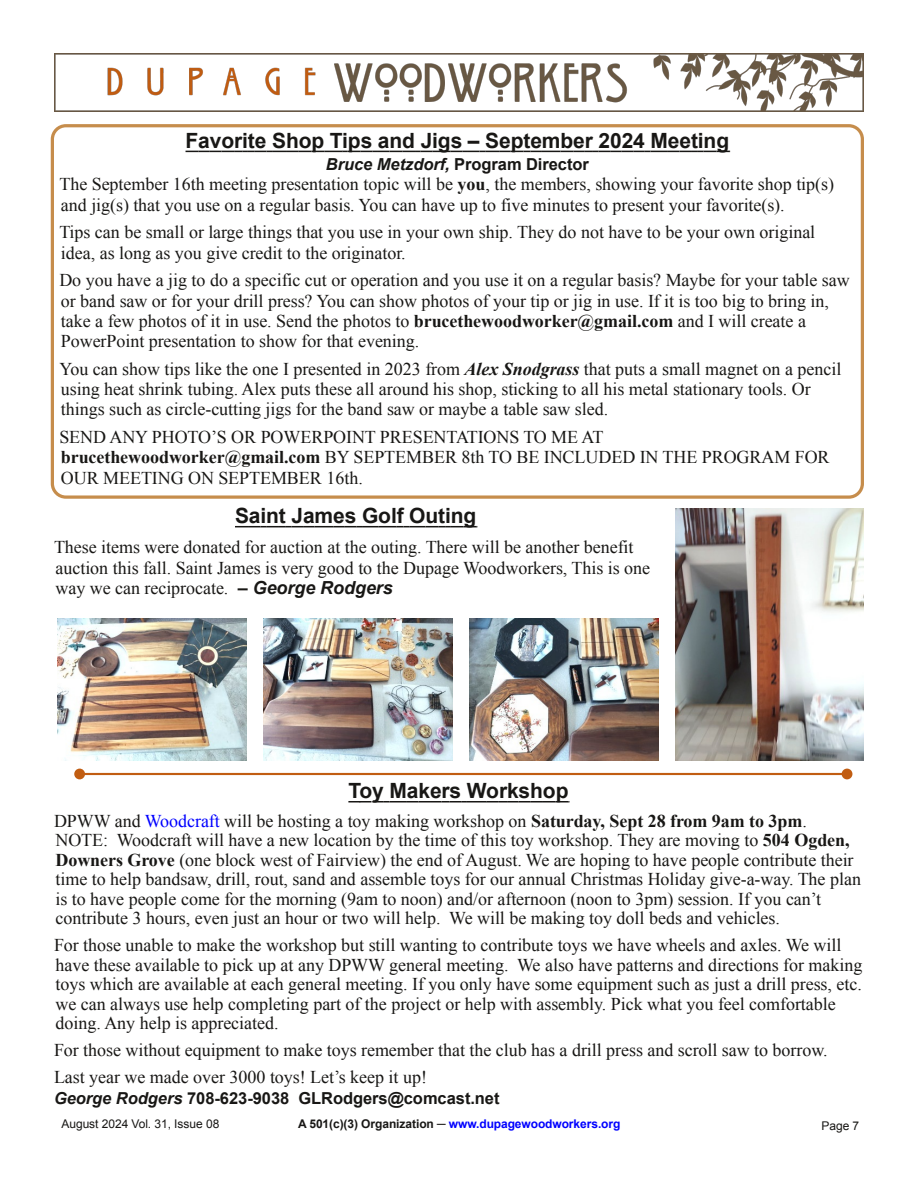
<style>
.page{position:relative;width:918px;height:1188px;background:#fff}
.page>*{position:absolute;margin:0;border:0;box-sizing:border-box;transform-origin:0 0}
.t1{font:700 21px "Arial";letter-spacing:-.005em;color:#181715}
.t2{font:18px/19.5px "Times New Roman";color:#181715}
.t3{font:700 16.5px "Arial";color:#181715}
.t4{font:700 12px "Arial";letter-spacing:-.005em;color:#00f}
.t5{font:12px "Arial";letter-spacing:-.005em;color:#181715}
.s1{font-style:italic}
.s2{font-weight:700}
.s3{font-weight:700;font-style:italic}
.s4{font-family:"Arial";font-weight:700;font-style:italic}
.s5{color:#00f}
.s6{color:#181715}
</style>
<div class="page">
<img style="left:54px;top:54px;width:810px;height:57px">
<svg style="left:348px;top:801px;width:221px;height:2px"></svg>
<svg style="left:186px;top:151px;width:544px;height:1px"></svg>
<div style="left:51px;top:124px;width:813px;height:375px;border:3px solid #c68d4c;border-radius:14px"></div>
<img style="left:57px;top:618px;width:189px;height:142px">
<img style="left:263px;top:618px;width:189px;height:142px">
<img style="left:469px;top:618px;width:189px;height:142px">
<img style="left:675px;top:508px;width:189px;height:252px">
<svg style="left:235px;top:526px;width:242px;height:1px"></svg>
<hr style="left:80px;top:773px;width:767px;height:2px;background:#c15d12">
<div style="left:74px;top:769px;width:11px;height:10px;background:#c15d12;border-radius:50%"></div>
<div style="left:842px;top:769px;width:10px;height:10px;background:#c15d12;border-radius:50%"></div>
<p class="t1" style="left:186px;top:129px;width:545px">Favorite Shop Tips and Jigs – September 2024 Meeting</p>
<p class="t3" style="left:326px;top:155px;width:264px"><span class="s1">Bruce Metzdorf,</span> Program Director</p>
<p class="t2" style="left:59px;top:174px;width:776px;line-height:20.2px">The September 16th meeting presentation topic will be <span class="s2">you</span>, the members, showing your favorite shop tip(s) and jig(s) that you use on a regular basis. You can have up to five minutes to present your favorite(s).</p>
<p class="t2" style="left:59px;top:222px;width:757px;line-height:20.2px">Tips can be small or large things that you use in your own ship. They do not have to be your own original idea, as long as you give credit to the originator.</p>
<p class="t2" style="left:59px;top:270px;width:792px;line-height:20.2px">Do you have a jig to do a specific cut or operation and you use it on a regular basis? Maybe for your table saw or band saw or for your drill press? You can show photos of your tip or jig in use. If it is too big to bring in, take a few photos of it in use. Send the photos to <span class="s2">brucethewoodworker@gmail.com</span> and I will create a PowerPoint presentation to show for that evening.</p>
<p class="t2" style="left:59px;top:359px;width:783px;line-height:20.2px">You can show tips like the one I presented in 2023 from <span class="s3">Alex Snodgrass</span> that puts a small magnet on a pencil using heat shrink tubing. Alex puts these all around his shop, sticking to all his metal stationary tools. Or things such as circle-cutting jigs for the band saw or maybe a table saw sled.</p>
<p class="t2" style="left:59px;top:427px;width:772px;line-height:20.2px">SEND ANY PHOTO’S OR POWERPOINT PRESENTATIONS TO ME AT <span class="s2">brucethewoodworker@gmail.com</span> BY SEPTEMBER 8th TO BE INCLUDED IN THE PROGRAM FOR<br>OUR MEETING ON SEPTEMBER 16th.</p>
<p class="t1" style="left:235px;top:504px;width:243px">Saint James Golf Outing</p>
<p class="t2" style="left:54px;top:537px;width:598px;line-height:20.7px">These items were donated for auction at the outing. There will be another benefit auction this fall. Saint James is very good to the Dupage Woodworkers, This is one way we can reciprocate. <span class="s4">– George Rodgers</span></p>
<p class="t1" style="left:348px;top:779px;width:222px">Toy Makers Workshop</p>
<p class="t2" style="left:54px;top:811px;width:809px">DPWW and <span class="s5">Woodcraft</span> will be hosting a toy making workshop on <span class="s2">Saturday, Sept 28 from 9am to 3pm</span>.<br>NOTE: Woodcraft will have a new location by the time of this toy workshop. They are moving to <span class="s2">504 Ogden, Downers Grove</span> (one block west of Fairview) the end of August. We are hoping to have people contribute their time to help bandsaw, drill, rout, sand and assemble toys for our annual Christmas Holiday give-a-way. The plan is to have people come for the morning (9am to noon) and/or afternoon (noon to 3pm) session. If you can’t contribute 3 hours, even just an hour or two will help. We will be making toy doll beds and vehicles.</p>
<p class="t2" style="left:54px;top:936px;width:810px">For those unable to make the workshop but still wanting to contribute toys we have wheels and axles. We will have these available to pick up at any DPWW general meeting. We also have patterns and directions for making toys which are available at each general meeting. If you only have some equipment such as just a drill press, etc. we can always use help completing part of the project or help with assembly. Pick what you feel comfortable doing. Any help is appreciated.</p>
<p class="t2" style="left:54px;top:1037px;width:775px;line-height:27px">For those without equipment to make toys remember that the club has a drill press and scroll saw to borrow.<br>Last year we made over 3000 toys! Let’s keep it up!</p>
<p class="t3" style="left:54px;top:1089px;width:447px"><span class="s1">George Rodgers</span> 708-623-9038 GLRodgers@comcast.net</p>
<p class="t5" style="left:62px;top:1117px;width:159px">August 2024 Vol. 31, Issue 08</p>
<p class="t4" style="left:298px;top:1118px;width:324px"><span class="s6">A 501(c)(3) Organization ─</span> www.dupagewoodworkers.org</p>
<p class="t5" style="left:822px;top:1119px;width:39px">Page 7</p>
</div>
